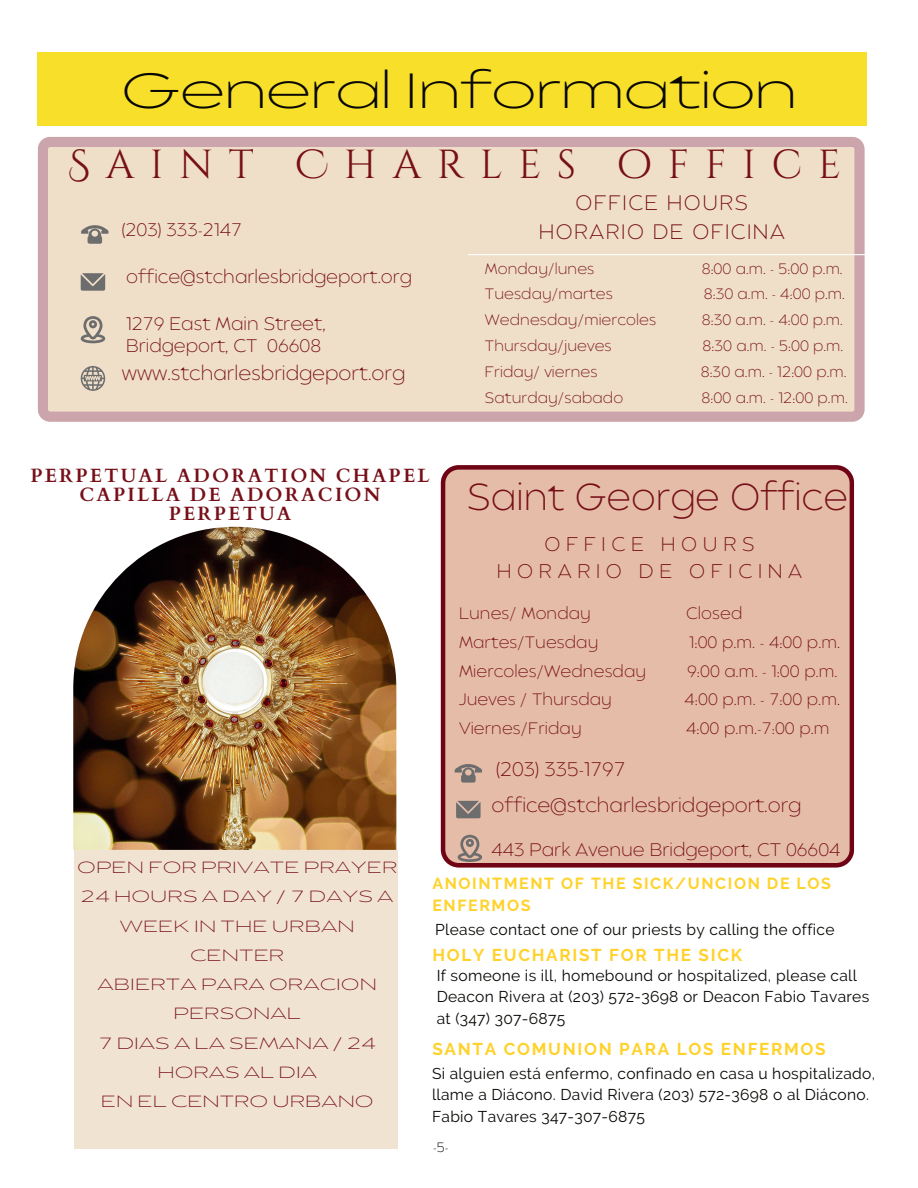
<style>
.page{position:relative;width:918px;height:1188px;background:#fff}
.page>*{position:absolute;margin:0;border:0;box-sizing:border-box;transform-origin:0 0}
.t1{font:200 expanded 49.35px "Balgin";color:#080704}
.t2{font:40.5px "Cinzel Decorative";letter-spacing:.385em;color:#770f18}
.t3{font:200 37.5px "Balgin";color:#770f18}
.t4{font:200 20.85px/29.2px "Balgin";letter-spacing:.075em;color:#770f18;text-align:center}
.t5{font:200 19.8px/27px "Balgin";letter-spacing:.29em;color:#770f18;text-align:center}
.t6{font:200 19.65px "Balgin";color:#770f18}
.t7{font:700 19.2px/19.2px "Cardo";letter-spacing:.115em;color:#770f18;text-align:center}
.t8{font:200 18.15px/22.5px "Balgin";color:#770f18}
.t9{font:700 17.1px "Raleway";letter-spacing:.1em;color:#ffd22b}
.t10{font:200 16.5px "Balgin";letter-spacing:.005em;color:#770f18}
.t11{font:200 expanded 16.2px/29.2px "Balgin";letter-spacing:.005em;color:#770f18;text-align:center}
.t12{font:700 16.05px/21.3px "Raleway";letter-spacing:.1em;color:#ffd22b}
.t13{font:15.6px/21.3px "Raleway";letter-spacing:.02em;color:#080704}
.t14{font:200 15px "Balgin";letter-spacing:.005em;color:#770f18}
.t15{font:200 13.5px "Balgin";color:#080704}
</style>
<div class="page">
<svg style="left:38px;top:137px;width:827px;height:285px;background:#ebd8c5"></svg>
<svg style="left:81px;top:273px;width:24px;height:18px"></svg>
<svg style="left:81px;top:225px;width:28px;height:19px"></svg>
<svg style="left:81px;top:316px;width:24px;height:27px"></svg>
<svg style="left:81px;top:366px;width:24px;height:25px"></svg>
<img style="left:73px;top:527px;width:323px;height:323px">
<div style="left:74px;top:850px;width:323px;height:298px;background:#f1e3d1"></div>
<div style="left:441px;top:465px;width:413px;height:403px;background:#e4bca8"></div>
<svg style="left:456px;top:801px;width:25px;height:17px"></svg>
<svg style="left:455px;top:764px;width:27px;height:19px"></svg>
<svg style="left:458px;top:835px;width:24px;height:27px"></svg>
<hr style="left:468px;top:254px;width:450px;height:1px;background:#fff">
<div style="left:38px;top:52px;width:829px;height:74px;background:#f8e02a"></div>
<h1 class="t1" style="left:121px;top:58px;width:678px">General Information</h1>
<h2 class="t2" style="left:68px;top:140px;width:775px">SAINT CHARLES OFFICE</h2>
<p class="t8" style="left:122px;top:218px;width:122px">(203) 333-2147</p>
<p class="t8" style="left:126px;top:265px;width:287px">office@stcharlesbridgeport.org</p>
<p class="t8" style="left:126px;top:312px;width:201px">1279 East Main Street,<br>Bridgeport, CT 06608</p>
<p class="t6" style="left:122px;top:360px;width:285px">www.stcharlesbridgeport.org</p>
<p class="t7" style="left:30px;top:464px;width:401px">PERPETUAL ADORATION CHAPEL<br>CAPILLA DE ADORACION<br>PERPETUA</p>
<h3 class="t4" style="left:539px;top:188px;width:247px">OFFICE HOURS<br>HORARIO DE OFICINA</h3>
<p class="t14" style="left:485px;top:258px;width:111px">Monday/lunes</p>
<p class="t14" style="left:702px;top:258px;width:142px">8:00 a.m. - 5:00 p.m.</p>
<p class="t14" style="left:485px;top:284px;width:130px">Tuesday/martes</p>
<p class="t14" style="left:704px;top:284px;width:143px">8:30 a.m. - 4:00 p.m.</p>
<p class="t14" style="left:485px;top:310px;width:173px">Wednesday/miercoles</p>
<p class="t14" style="left:702px;top:310px;width:143px">8:30 a.m. - 4:00 p.m.</p>
<p class="t14" style="left:485px;top:336px;width:128px">Thursday/jueves</p>
<p class="t14" style="left:703px;top:336px;width:142px">8:30 a.m. - 5:00 p.m.</p>
<p class="t14" style="left:485px;top:362px;width:114px">Friday/ viernes</p>
<p class="t14" style="left:701px;top:362px;width:147px">8:30 a.m. - 12:00 p.m.</p>
<p class="t14" style="left:485px;top:388px;width:140px">Saturday/sabado</p>
<p class="t14" style="left:702px;top:388px;width:148px">8:00 a.m. - 12:00 p.m.</p>
<h3 class="t3" style="left:467px;top:473px;width:383px">Saint George Office</h3>
<p class="t5" style="left:497px;top:530px;width:307px">OFFICE HOURS<br>HORARIO DE OFICINA</p>
<p class="t10" style="left:459px;top:603px;width:133px">Lunes/ Monday</p>
<p class="t10" style="left:686px;top:603px;width:58px">Closed</p>
<p class="t10" style="left:459px;top:631px;width:141px">Martes/Tuesday</p>
<p class="t10" style="left:689px;top:631px;width:152px">1:00 p.m. - 4:00 p.m.</p>
<p class="t10" style="left:459px;top:660px;width:189px">Miercoles/Wednesday</p>
<p class="t10" style="left:687px;top:660px;width:152px">9:00 a.m. - 1:00 p.m.</p>
<p class="t10" style="left:459px;top:689px;width:154px">Jueves / Thursday</p>
<p class="t10" style="left:685px;top:689px;width:157px">4:00 p.m. - 7:00 p.m.</p>
<p class="t10" style="left:459px;top:717px;width:124px">Viernes/Friday</p>
<p class="t10" style="left:686px;top:717px;width:145px">4:00 p.m.-7:00 p.m</p>
<p class="t6" style="left:496px;top:756px;width:131px">(203) 335-1797</p>
<p class="t6" style="left:492px;top:792px;width:311px">office@stcharlesbridgeport.org</p>
<p class="t11" style="left:77px;top:853px;width:322px">OPEN FOR PRIVATE PRAYER<br>24 HOURS A DAY / 7 DAYS A<br>WEEK IN THE URBAN<br>CENTER<br>ABIERTA PARA ORACION<br>PERSONAL<br>7 DIAS A LA SEMANA / 24<br>HORAS AL DIA<br>EN EL CENTRO URBANO</p>
<p class="t8" style="left:492px;top:838px;width:350px">443 Park Avenue Bridgeport, CT 06604</p>
<p class="t12" style="left:432px;top:873px;width:400px">ANOINTMENT OF THE SICK/UNCION DE LOS<br>ENFERMOS</p>
<p class="t9" style="left:432px;top:945px;width:311px">HOLY EUCHARIST FOR THE SICK</p>
<p class="t13" style="left:437px;top:965px;width:434px">If someone is ill, homebound or hospitalized, please call<br>Deacon Rivera at (203) 572-3698 or Deacon Fabio Tavares at (347) 307-6875</p>
<p class="t13" style="left:435px;top:918px;width:401px">Please contact one of our priests by calling the office</p>
<p class="t9" style="left:432px;top:1039px;width:395px">SANTA COMUNION PARA LOS ENFERMOS</p>
<p class="t13" style="left:432px;top:1063px;width:445px">Si alguien está enfermo, confinado en casa u hospitalizado, llame a Diácono. David Rivera (203) 572-3698 o al Diácono.<br>Fabio Tavares 347-307-6875</p>
<p class="t15" style="left:433px;top:1139px;width:17px">-5-</p>
</div>
